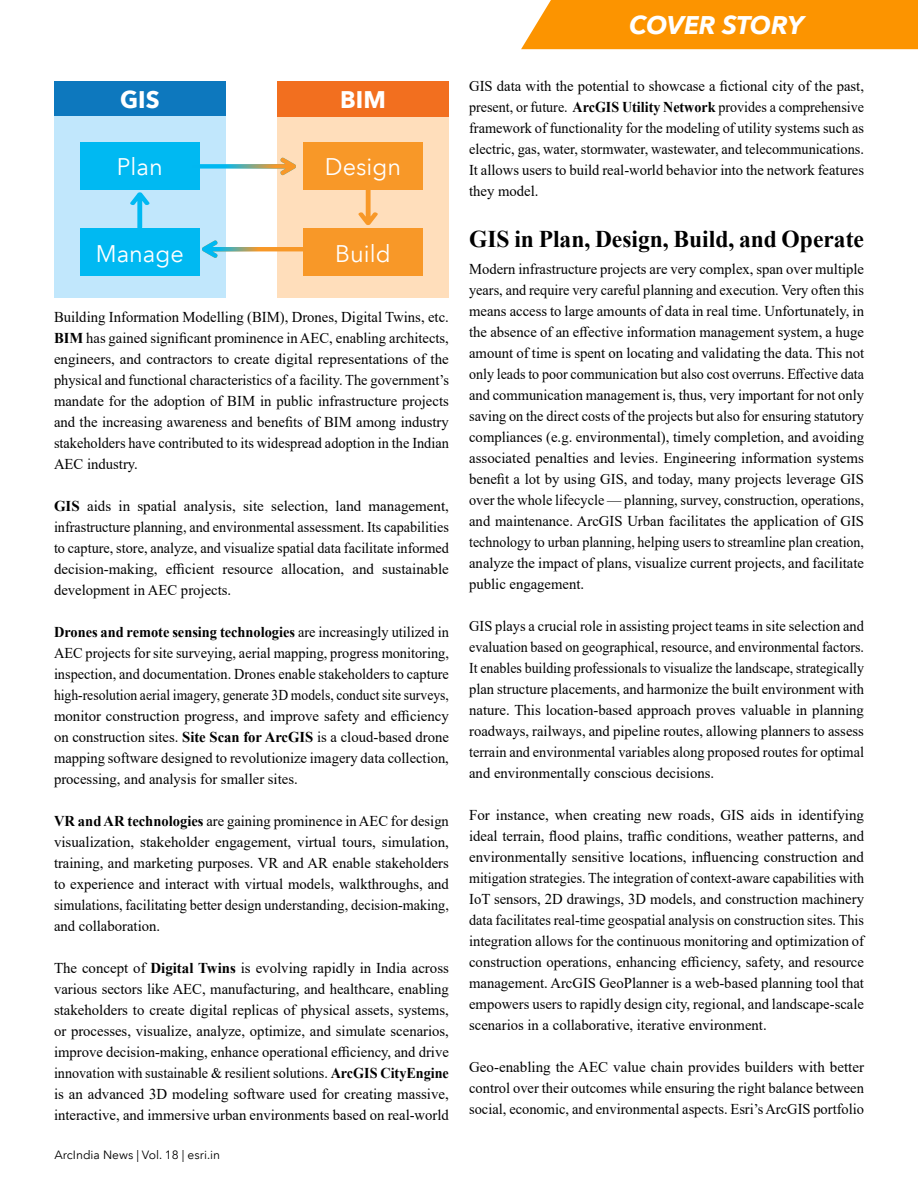
<style>
.page{position:relative;width:918px;height:1188px;background:#fff}
.page>*{position:absolute;margin:0;border:0;box-sizing:border-box;transform-origin:0 0}
.t1{font:italic 700 25.5px "Avenir Next LT Pro";letter-spacing:-.005em;color:#fff}
.t2{font:700 24px "Times New Roman";color:#000}
.t3{font:24px "Avenir Next LT Pro";color:#fff}
.t4{font:700 24px "Avenir Next LT Pro";color:#fff}
.t5{font:15px/21px "Times New Roman";color:#000;text-align:justify}
.t6{font:15px/21px "Times New Roman";color:#000;text-align:justify;scale:.96 1}
.t7{font:12px "Avenir Next LT Pro";color:#000}
.s1{font-weight:700}
</style>
<div class="page">
<div style="left:521px;top:0;width:397px;height:49px;background:#fc9400"></div>
<div style="left:54px;top:81px;width:172px;height:36px;background:#0d78be"></div>
<div style="left:54px;top:117px;width:172px;height:181px;background:#c1e7fc"></div>
<div style="left:80px;top:142px;width:120px;height:48px;background:#00b9f2"></div>
<div style="left:80px;top:229px;width:120px;height:47px;background:#00b9f2"></div>
<div style="left:277px;top:117px;width:172px;height:181px;background:#ffdebb"></div>
<div style="left:303px;top:142px;width:120px;height:48px;background:#f89828"></div>
<div style="left:303px;top:229px;width:120px;height:47px;background:#f89828"></div>
<div style="left:277px;top:81px;width:172px;height:36px;background:#f26f1f"></div>
<svg style="left:130px;top:192px;width:20px;height:37px"></svg>
<svg style="left:358px;top:190px;width:20px;height:35px"></svg>
<svg style="left:200px;top:157px;width:96px;height:19px"></svg>
<svg style="left:202px;top:240px;width:101px;height:18px"></svg>
<h2 class="t4" style="left:120px;top:85px;width:41px">GIS</h2>
<h2 class="t4" style="left:340px;top:85px;width:47px">BIM</h2>
<h2 class="t3" style="left:117px;top:152px;width:47px">Plan</h2>
<h2 class="t3" style="left:325px;top:152px;width:78px">Design</h2>
<h2 class="t3" style="left:96px;top:239px;width:89px">Manage</h2>
<h2 class="t3" style="left:335px;top:239px;width:57px">Build</h2>
<p class="t5" style="left:54px;top:306px;width:396px">Building Information Modelling (BIM), Drones, Digital Twins, etc.<br><span class="s1">BIM</span> has gained significant prominence in AEC, enabling architects, engineers, and contractors to create digital representations of the physical and functional characteristics of a facility. The government’s mandate for the adoption of BIM in public infrastructure projects and the increasing awareness and benefits of BIM among industry stakeholders have contributed to its widespread adoption in the Indian AEC industry.</p>
<p class="t5" style="left:54px;top:495px;width:396px"><span class="s1">GIS</span> aids in spatial analysis, site selection, land management, infrastructure planning, and environmental assessment. Its capabilities to capture, store, analyze, and visualize spatial data facilitate informed decision-making, efficient resource allocation, and sustainable development in AEC projects.</p>
<p class="t6" style="left:54px;top:621px;width:413px"><span class="s1">Drones and remote sensing technologies</span> are increasingly utilized in AEC projects for site surveying, aerial mapping, progress monitoring, inspection, and documentation. Drones enable stakeholders to capture high-resolution aerial imagery, generate 3D models, conduct site surveys, monitor construction progress, and improve safety and efficiency on construction sites. <span class="s1">Site Scan for ArcGIS</span> is a cloud-based drone mapping software designed to revolutionize imagery data collection, processing, and analysis for smaller sites.</p>
<p class="t5" style="left:54px;top:810px;width:396px"><span class="s1">VR and AR technologies</span> are gaining prominence in AEC for design visualization, stakeholder engagement, virtual tours, simulation, training, and marketing purposes. VR and AR enable stakeholders to experience and interact with virtual models, walkthroughs, and simulations, facilitating better design understanding, decision-making, and collaboration.</p>
<p class="t5" style="left:54px;top:957px;width:396px">The concept of <span class="s1">Digital Twins</span> is evolving rapidly in India across various sectors like AEC, manufacturing, and healthcare, enabling stakeholders to create digital replicas of physical assets, systems, or processes, visualize, analyze, optimize, and simulate scenarios, improve decision-making, enhance operational efficiency, and drive innovation with sustainable &amp; resilient solutions. <span class="s1">ArcGIS CityEngine </span>is an advanced 3D modeling software used for creating massive, interactive, and immersive urban environments based on real-world</p>
<p class="t7" style="left:54px;top:1147px;width:167px">ArcIndia News | Vol. 18 | esri.in</p>
<h1 class="t1" style="left:629px;top:9px;width:176px">COVER STORY</h1>
<p class="t5" style="left:469px;top:75px;width:396px">GIS data with the potential to showcase a fictional city of the past, present, or future. <span class="s1">ArcGIS Utility Network</span> provides a comprehensive framework of functionality for the modeling of utility systems such as electric, gas, water, stormwater, wastewater, and telecommunications.<br>It allows users to build real-world behavior into the network features they model.</p>
<h2 class="t2" style="left:469px;top:222px;width:396px">GIS in Plan, Design, Build, and Operate</h2>
<p class="t5" style="left:469px;top:258px;width:396px">Modern infrastructure projects are very complex, span over multiple years, and require very careful planning and execution. Very often this means access to large amounts of data in real time. Unfortunately, in the absence of an effective information management system, a huge amount of time is spent on locating and validating the data. This not only leads to poor communication but also cost overruns. Effective data and communication management is, thus, very important for not only saving on the direct costs of the projects but also for ensuring statutory compliances (e.g. environmental), timely completion, and avoiding associated penalties and levies. Engineering information systems benefit a lot by using GIS, and today, many projects leverage GIS over the whole lifecycle — planning, survey, construction, operations, and maintenance. ArcGIS Urban facilitates the application of GIS technology to urban planning, helping users to streamline plan creation, analyze the impact of plans, visualize current projects, and facilitate public engagement.</p>
<p class="t6" style="left:469px;top:615px;width:413px">GIS plays a crucial role in assisting project teams in site selection and evaluation based on geographical, resource, and environmental factors.<br>It enables building professionals to visualize the landscape, strategically plan structure placements, and harmonize the built environment with nature. This location-based approach proves valuable in planning roadways, railways, and pipeline routes, allowing planners to assess terrain and environmental variables along proposed routes for optimal and environmentally conscious decisions.</p>
<p class="t5" style="left:469px;top:804px;width:396px">For instance, when creating new roads, GIS aids in identifying ideal terrain, flood plains, traffic conditions, weather patterns, and environmentally sensitive locations, influencing construction and mitigation strategies. The integration of context-aware capabilities with IoT sensors, 2D drawings, 3D models, and construction machinery data facilitates real-time geospatial analysis on construction sites. This integration allows for the continuous monitoring and optimization of construction operations, enhancing efficiency, safety, and resource management. ArcGIS GeoPlanner is a web-based planning tool that empowers users to rapidly design city, regional, and landscape-scale scenarios in a collaborative, iterative environment.</p>
<p class="t5" style="left:469px;top:1056px;width:396px">Geo-enabling the AEC value chain provides builders with better control over their outcomes while ensuring the right balance between social, economic, and environmental aspects. Esri’s ArcGIS portfolio</p>
</div>
